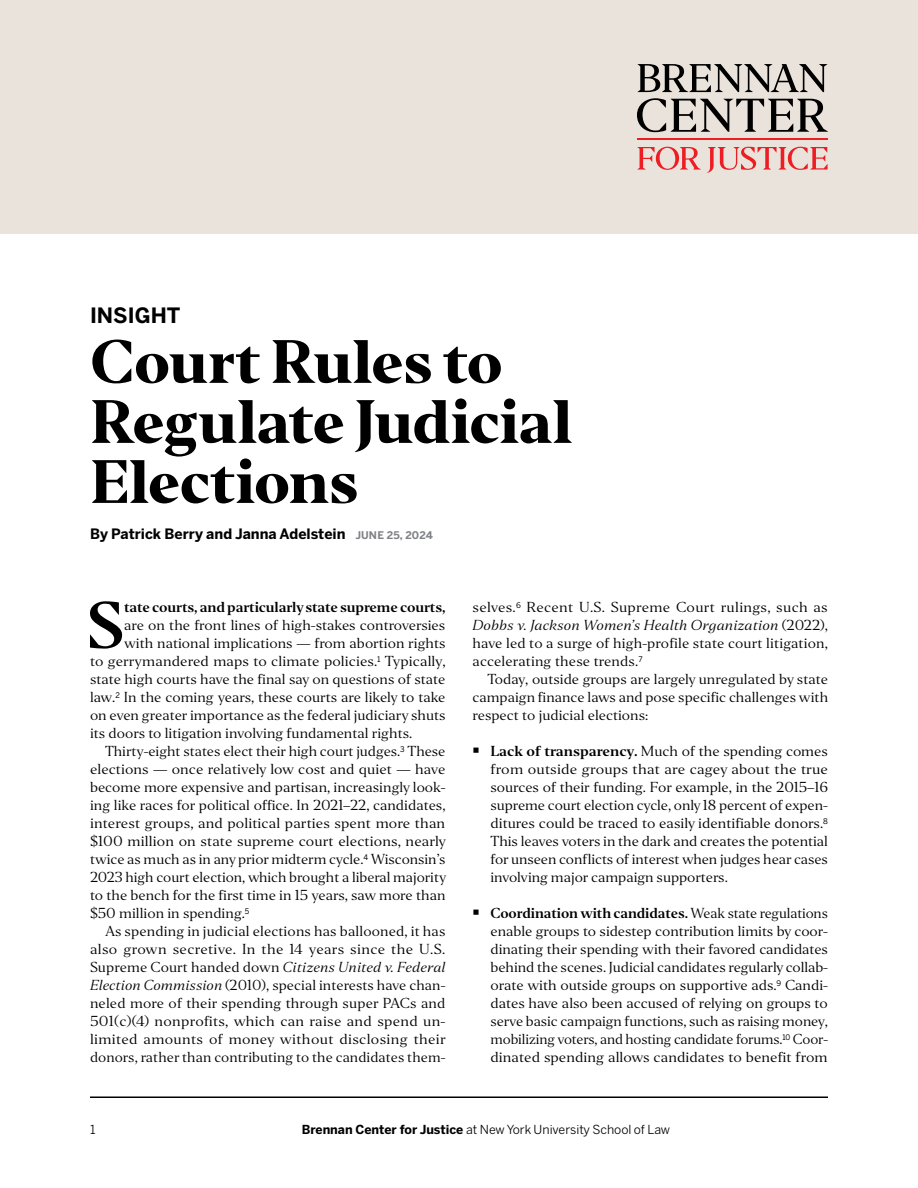
<style>
.page{position:relative;width:918px;height:1188px;background:#fff}
.page>*{position:absolute;margin:0;border:0;box-sizing:border-box;transform-origin:0 0}
.t1{font:700 61.5px "Editor";color:#000}
.t2{font:800 57px/60px "Editor";letter-spacing:-.03em;color:#000}
.t3{font:700 21px "Benton Sans";color:#000}
.t4{font:700 14.25px "Benton Sans";color:#000}
.t5{font:13.5px/18px "Editor";color:#000;text-align:justify}
.t6{font:13.5px "Editor";letter-spacing:.02em;color:#000}
.t7{font:700 13.5px "Editor";letter-spacing:-.015em;color:#000}
.t8{font:italic 13.5px "Editor";letter-spacing:.01em;color:#000}
.t9{font:12.3px "Benton Sans";color:#000}
.s1{font-size:10.5px;color:#808285}
.s2{font-style:normal}
.s3{font-style:italic}
.s4{font-weight:700}
</style>
<div class="page">
<hr style="left:90px;top:1096px;width:738px;height:2px;background:#000">
<div style="left:0;top:0;width:918px;height:234px;background:#eae3dc"></div>
<svg style="left:637px;top:147px;width:64px;height:23px"></svg>
<svg style="left:707px;top:147px;width:121px;height:26px"></svg>
<svg style="left:638px;top:64px;width:189px;height:28px"></svg>
<svg style="left:637px;top:98px;width:191px;height:34px"></svg>
<hr style="left:637px;top:138px;width:191px;height:2px;background:#ed1d24">
<h3 class="t3" style="left:90px;top:302px;width:92px">INSIGHT</h3>
<h2 class="t2" style="left:90px;top:333px;width:484px">Court Rules to<br>Regulate Judicial<br>Elections</h2>
<p class="t4" style="left:90px;top:525px;width:344px">By Patrick Berry and Janna Adelstein <span class="s1">JUNE 25, 2024</span></p>
<h1 class="t1" style="left:86px;top:586px;width:40px">S</h1>
<p class="t7" style="left:124px;top:598px;width:323px">tate courts, and particularly state supreme courts,</p>
<p class="t5" style="left:124px;top:616px;width:323px">are on the front lines of high-stakes controversies</p>
<p class="t5" style="left:124px;top:634px;width:323px">with national implications — from abortion rights</p>
<p class="t5" style="left:90px;top:652px;width:357px">to gerrymandered maps to climate policies.<sup>1</sup> Typically,</p>
<p class="t5" style="left:90px;top:670px;width:357px">state high courts have the final say on questions of state</p>
<p class="t5" style="left:90px;top:688px;width:357px">law.<sup>2</sup> In the coming years, these courts are likely to take</p>
<p class="t5" style="left:90px;top:706px;width:357px">on even greater importance as the federal judiciary shuts</p>
<p class="t5" style="left:90px;top:724px;width:324px">its doors to litigation involving fundamental rights.</p>
<p class="t5" style="left:105px;top:742px;width:342px">Thirty-eight states elect their high court judges.<sup>3</sup> These</p>
<p class="t5" style="left:90px;top:760px;width:357px">elections — once relatively low cost and quiet — have</p>
<p class="t5" style="left:90px;top:778px;width:357px">become more expensive and partisan, increasingly look-</p>
<p class="t5" style="left:90px;top:796px;width:357px">ing like races for political office. In 2021–22, candidates,</p>
<p class="t5" style="left:90px;top:814px;width:357px">interest groups, and political parties spent more than</p>
<p class="t5" style="left:90px;top:832px;width:358px">$100 million on state supreme court elections, nearly</p>
<p class="t5" style="left:90px;top:850px;width:357px">twice as much as in any prior midterm cycle.<sup>4</sup> Wisconsin’s</p>
<p class="t5" style="left:90px;top:868px;width:358px">2023 high court election, which brought a liberal majority</p>
<p class="t5" style="left:90px;top:886px;width:357px">to the bench for the first time in 15 years, saw more than</p>
<p class="t5" style="left:90px;top:904px;width:161px">$50 million in spending.<sup>5</sup></p>
<p class="t5" style="left:105px;top:922px;width:342px">As spending in judicial elections has ballooned, it has</p>
<p class="t6" style="left:90px;top:940px;width:357px">also grown secretive. In the 14 years since the U.S.</p>
<p class="t8" style="left:90px;top:958px;width:357px"><span class="s2">Supreme Court handed down</span> Citizens United v. Federal</p>
<p class="t5" style="left:90px;top:976px;width:357px"><span class="s3">Election Commission</span> (2010), special interests have chan-</p>
<p class="t5" style="left:90px;top:994px;width:357px">neled more of their spending through super PACs and</p>
<p class="t6" style="left:90px;top:1012px;width:357px">501(c)(4) nonprofits, which can raise and spend un-</p>
<p class="t6" style="left:90px;top:1030px;width:357px">limited amounts of money without disclosing their</p>
<p class="t5" style="left:90px;top:1048px;width:357px">donors, rather than contributing to the candidates them-</p>
<p class="t5" style="left:472px;top:598px;width:357px">selves.<sup>6</sup> Recent U.S. Supreme Court rulings, such as <span class="s3">Dobbs v. Jackson Women’s Health Organization</span> (2022), have led to a surge of high-profile state court litigation, accelerating these trends.<sup>7</sup></p>
<p class="t5" style="left:472px;top:670px;width:357px;text-indent:15px">Today, outside groups are largely unregulated by state campaign finance laws and pose specific challenges with respect to judicial elections:</p>
<p class="t5" style="left:490px;top:742px;width:339px"><span class="s4">Lack of transparency.</span> Much of the spending comes from outside groups that are cagey about the true sources of their funding. For example, in the 2015–16 supreme court election cycle, only 18 percent of expen&shy;ditures could be traced to easily identifiable donors.<sup>8<br></sup>This leaves voters in the dark and creates the potential for unseen conflicts of interest when judges hear cases involving major campaign supporters.</p>
<p class="t5" style="left:490px;top:904px;width:339px"><span class="s4">Coordination with candidates.</span> Weak state regulations enable groups to sidestep contribution limits by coor&shy;dinating their spending with their favored candidates behind the scenes. Judicial candidates regularly collab&shy;orate with outside groups on supportive ads.<sup>9</sup> Candi&shy;dates have also been accused of relying on groups to serve basic campaign functions, such as raising money, mobilizing voters, and hosting candidate forums.<sup>10</sup> Coor&shy;dinated spending allows candidates to benefit from</p>
<p class="t9" style="left:90px;top:1122px;width:7px">1</p>
<p class="t9" style="left:302px;top:1122px;width:370px"><span class="s4">Brennan Center for Justice</span> at New York University School of Law</p>
</div>
